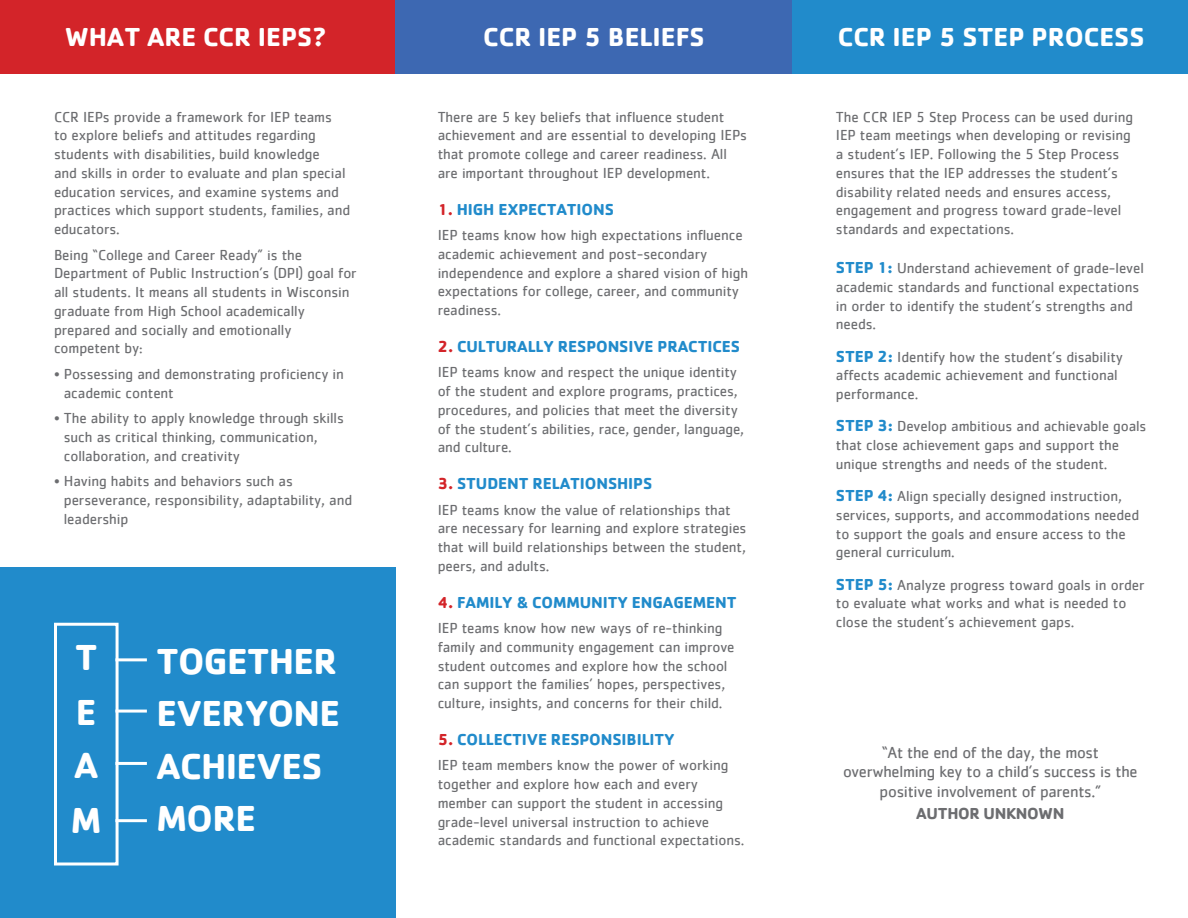
<style>
.page{position:relative;width:1188px;height:918px;background:#fff}
.page>*{position:absolute;margin:0;border:0;box-sizing:border-box;transform-origin:0 0}
.t1{font:700 37.5px "Cachet Std";letter-spacing:-.02em;color:#fff}
.t2{font:700 27px "Cachet Std";color:#fff}
.Body_copy{font:700 16.5px "Cachet Std";letter-spacing:-.005em;color:#218bcb}
.t3{font:16.5px/19.5px "Cachet";letter-spacing:-.02em;color:#6c6d70;text-align:center}
.t4{font:700 16.5px "Cachet Std";letter-spacing:-.02em;color:#6c6d70}
.Body_copy-2{font:15px/18.8px "Cachet";letter-spacing:-.005em;color:#6c6d70}
.s1{color:#d32429}
.s2{font-family:"Cachet Std";font-weight:700;font-size:16.5px;color:#218bcb}
</style>
<div class="page">
<div style="left:0;top:567px;width:395px;height:351px;background:#218bcb"></div>
<div style="left:0;top:0;width:395px;height:73px;background:#d32429"></div>
<div style="left:793px;top:0;width:395px;height:73px;background:#218bcb"></div>
<div style="left:395px;top:0;width:397px;height:73px;background:#3d68b2"></div>
<div style="left:54px;top:623px;width:65px;height:243px;border:3px solid #fff"></div>
<hr style="left:115px;top:658px;width:32px;height:3px;background:#fff">
<hr style="left:115px;top:762px;width:32px;height:3px;background:#fff">
<hr style="left:115px;top:710px;width:32px;height:3px;background:#fff">
<hr style="left:115px;top:819px;width:32px;height:3px;background:#fff">
<p class="t2" style="left:65px;top:19px;width:263px">WHAT ARE CCR IEPS?</p>
<p class="t2" style="left:483px;top:19px;width:223px">CCR IEP 5 BELIEFS</p>
<p class="t2" style="left:838px;top:19px;width:308px">CCR IEP 5 STEP PROCESS</p>
<p class="Body_copy-2" style="left:54px;top:107px;width:298px">CCR IEPs provide a framework for IEP teams<br>to explore beliefs and attitudes regarding students with disabilities, build knowledge<br>and skills in order to evaluate and plan special education services, and examine systems and practices which support students, families, and educators.</p>
<p class="Body_copy-2" style="left:54px;top:245px;width:304px">Being “College and Career Ready” is the Department of Public Instruction’s (DPI) goal for all students. It means all students in Wisconsin graduate from High School academically prepared and socially and emotionally competent by:</p>
<p class="Body_copy-2" style="left:64px;top:364px;width:282px;text-indent:-10px">• Possessing and demonstrating proficiency in academic content</p>
<p class="Body_copy-2" style="left:64px;top:409px;width:282px;text-indent:-10px">• The ability to apply knowledge through skills such as critical thinking, communication, collaboration, and creativity</p>
<p class="Body_copy-2" style="left:64px;top:472px;width:290px;text-indent:-10px">• Having habits and behaviors such as perseverance, responsibility, adaptability, and leadership</p>
<p class="t1" style="left:75px;top:633px;width:24px">T</p>
<p class="t1" style="left:76px;top:688px;width:22px">E</p>
<p class="t1" style="left:74px;top:741px;width:26px">A</p>
<p class="t1" style="left:71px;top:796px;width:32px">M</p>
<p class="t1" style="left:157px;top:637px;width:182px">TOGETHER</p>
<p class="t1" style="left:157px;top:689px;width:185px">EVERYONE</p>
<p class="t1" style="left:157px;top:742px;width:168px">ACHIEVES</p>
<p class="t1" style="left:157px;top:794px;width:101px">MORE</p>
<p class="Body_copy-2" style="left:438px;top:107px;width:311px">There are 5 key beliefs that influence student achievement and are essential to developing IEPs that promote college and career readiness. All are important throughout IEP development.</p>
<p class="Body_copy" style="left:438px;top:199px;width:178px"><span class="s1">1.</span> HIGH EXPECTATIONS</p>
<p class="Body_copy-2" style="left:438px;top:226px;width:312px">IEP teams know how high expectations influence academic achievement and post-secondary independence and explore a shared vision of high expectations for college, career, and community readiness.</p>
<p class="Body_copy" style="left:438px;top:336px;width:304px"><span class="s1">2.</span> CULTURALLY RESPONSIVE PRACTICES</p>
<p class="Body_copy-2" style="left:438px;top:363px;width:308px">IEP teams know and respect the unique identity of the student and explore programs, practices, procedures, and policies that meet the diversity of the student’s abilities, race, gender, language, and culture.</p>
<p class="Body_copy" style="left:438px;top:473px;width:216px"><span class="s1">3.</span> STUDENT RELATIONSHIPS</p>
<p class="Body_copy-2" style="left:438px;top:500px;width:310px">IEP teams know the value of relationships that are necessary for learning and explore strategies that will build relationships between the student, peers, and adults.</p>
<p class="Body_copy" style="left:438px;top:592px;width:300px"><span class="s1">4.</span> FAMILY &amp; COMMUNITY ENGAGEMENT</p>
<p class="Body_copy-2" style="left:438px;top:619px;width:298px">IEP teams know how new ways of re-thinking family and community engagement can improve student outcomes and explore how the school can support the families’ hopes, perspectives, culture, insights, and concerns for their child.</p>
<p class="Body_copy" style="left:438px;top:729px;width:239px"><span class="s1">5.</span> COLLECTIVE RESPONSIBILITY</p>
<p class="Body_copy-2" style="left:438px;top:756px;width:308px">IEP team members know the power of working together and explore how each and every member can support the student in accessing grade-level universal instruction to achieve academic standards and functional expectations.</p>
<p class="Body_copy-2" style="left:836px;top:107px;width:299px">The CCR IEP 5 Step Process can be used during IEP team meetings when developing or revising a student’s IEP. Following the 5 Step Process ensures that the IEP addresses the student’s disability related needs and ensures access, engagement and progress toward grade-level standards and expectations.</p>
<p class="Body_copy-2" style="left:836px;top:259px;width:310px"><span class="s2">STEP 1:</span> Understand achievement of grade-level academic standards and functional expectations in order to identify the student’s strengths and needs.</p>
<p class="Body_copy-2" style="left:836px;top:347px;width:288px"><span class="s2">STEP 2:</span> Identify how the student’s disability affects academic achievement and functional performance.</p>
<p class="Body_copy-2" style="left:836px;top:417px;width:312px"><span class="s2">STEP 3:</span> Develop ambitious and achievable goals that close achievement gaps and support the unique strengths and needs of the student.</p>
<p class="Body_copy-2" style="left:836px;top:487px;width:305px"><span class="s2">STEP 4:</span> Align specially designed instruction, services, supports, and accommodations needed to support the goals and ensure access to the general curriculum.</p>
<p class="Body_copy-2" style="left:836px;top:575px;width:310px"><span class="s2">STEP 5:</span> Analyze progress toward goals in order to evaluate what works and what is needed to close the student’s achievement gaps.</p>
<p class="t3" style="left:843px;top:742px;width:296px">“At the end of the day, the most overwhelming key to a child’s success is the positive involvement of parents.”</p>
<p class="t4" style="left:916px;top:803px;width:150px">AUTHOR UNKNOWN</p>
</div>
